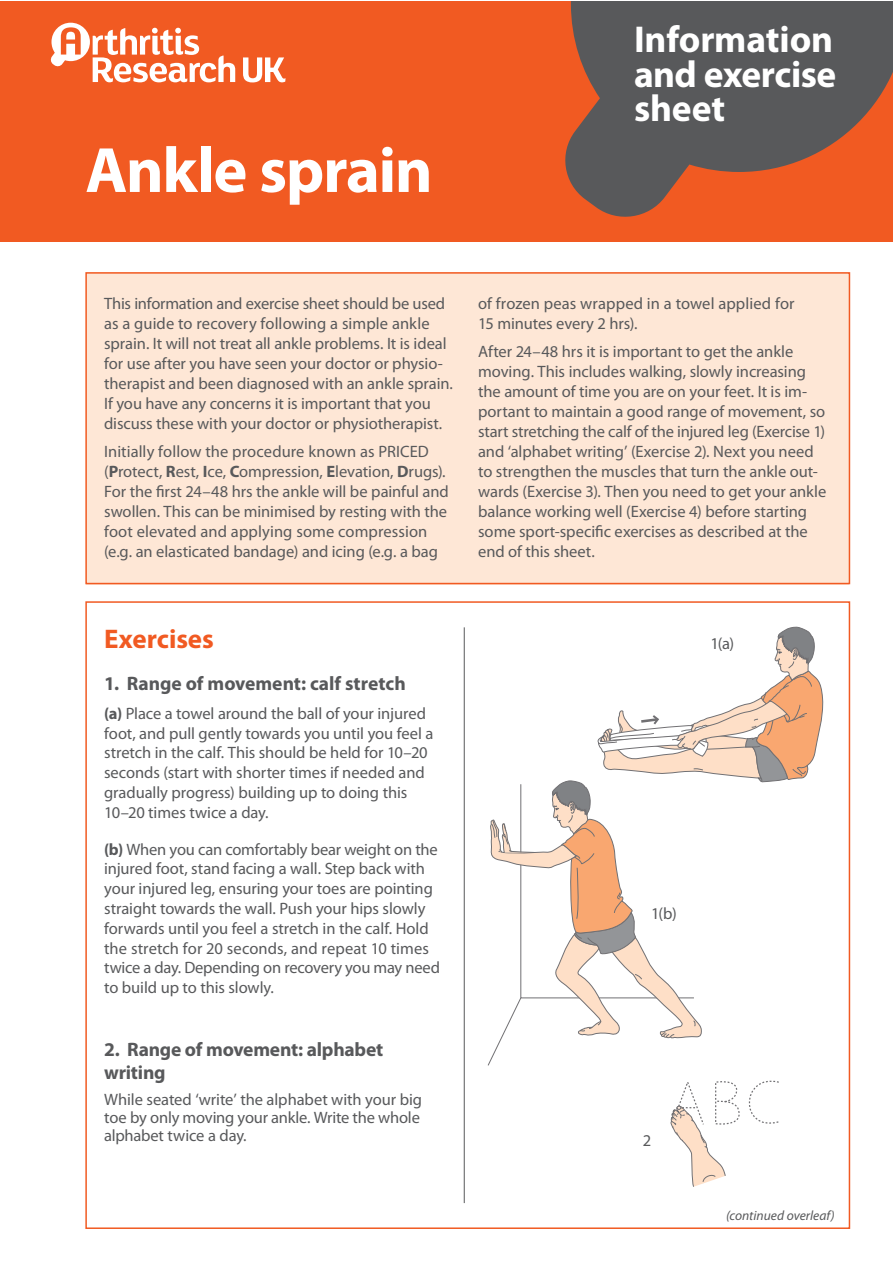
<style>
.page{position:relative;width:893px;height:1263px;background:#fff}
.page>*{position:absolute;margin:0;border:0;box-sizing:border-box;transform-origin:0 0}
.t1{font:700 64.5px "Myriad Pro";letter-spacing:-.02em;color:#fff}
.t2{font:700 37.5px/34.5px "Myriad Pro";letter-spacing:-.005em;color:#fff;text-align:justify}
.t3{font:700 27px "Myriad Pro";color:#f15a22}
.t4{font:700 19.5px/22.5px "Myriad Pro";letter-spacing:-.01em;color:#58595b}
.t5{font:16.5px/20.1px "Myriad Pro";letter-spacing:-.005em;color:#58595b}
.t6{font:italic 13.5px "Myriad Pro";color:#58595b}
.s1{font-weight:700}
</style>
<div class="page">
<div style="left:86px;top:272px;width:763px;height:312px;background:#fee7d6"></div>
<div style="left:85px;top:272px;width:765px;height:312px;border:2px solid #f15a22"></div>
<div style="left:0;top:1px;width:892px;height:241px;background:#f15a22"></div>
<svg style="left:51px;top:23px;width:235px;height:59px"></svg>
<svg style="left:565px;top:1px;width:327px;height:216px;fill:#58595b"></svg>
<hr style="left:464px;top:627px;width:1px;height:576px;background:#58595b">
<svg style="left:488px;top:627px;width:335px;height:438px"></svg>
<svg style="left:671px;top:1080px;width:108px;height:107px"></svg>
<h1 class="t1" style="left:85px;top:134px;width:349px">Ankle sprain</h1>
<h2 class="t2" style="left:634px;top:23px;width:204px">Information and exercise sheet</h2>
<p class="t5" style="left:104px;top:293px;width:350px">This information and exercise sheet should be used as a guide to recovery following a simple ankle sprain. It will not treat all ankle problems. It is ideal for use after you have seen your doctor or physio&shy;therapist and been diagnosed with an ankle sprain.<br>If you have any concerns it is important that you discuss these with your doctor or physiotherapist.</p>
<p class="t5" style="left:104px;top:442px;width:346px">Initially follow the procedure known as PRICED (<span class="s1">P</span>rotect, <span class="s1">R</span>est, <span class="s1">I</span>ce, <span class="s1">C</span>ompression, <span class="s1">E</span>levation, <span class="s1">D</span>rugs).<br>For the first 24–48 hrs the ankle will be painful and swollen. This can be minimised by resting with the foot elevated and applying some compression (e.g. an elasticated bandage) and icing (e.g. a bag</p>
<p class="t5" style="left:478px;top:293px;width:318px">of frozen peas wrapped in a towel applied for<br>15 minutes every 2 hrs).</p>
<p class="t5" style="left:478px;top:342px;width:350px">After 24–48 hrs it is important to get the ankle moving. This includes walking, slowly increasing the amount of time you are on your feet. It is im&shy;portant to maintain a good range of movement, so start stretching the calf of the injured leg (Exercise 1) and ‘alphabet writing’ (Exercise 2). Next you need to strengthen the muscles that turn the ankle out&shy;wards (Exercise 3). Then you need to get your ankle balance working well (Exercise 4) before starting some sport-specific exercises as described at the end of this sheet.</p>
<h3 class="t3" style="left:104px;top:623px;width:111px">Exercises</h3>
<p class="t4" style="left:104px;top:673px;width:303px">1. Range of movement: calf stretch</p>
<p class="t5" style="left:104px;top:704px;width:331px"><span class="s1">(a)</span> Place a towel around the ball of your injured foot, and pull gently towards you until you feel a stretch in the calf. This should be held for 10–20 seconds (start with shorter times if needed and gradually progress) building up to doing this 10–20 times twice a day.</p>
<p class="t5" style="left:104px;top:839px;width:337px"><span class="s1">(b)</span> When you can comfortably bear weight on the injured foot, stand facing a wall. Step back with your injured leg, ensuring your toes are pointing straight towards the wall. Push your hips slowly forwards until you feel a stretch in the calf. Hold the stretch for 20 seconds, and repeat 10 times twice a day. Depending on recovery you may need to build up to this slowly.</p>
<p class="t4" style="left:104px;top:1039px;width:281px">2. Range of movement: alphabet writing</p>
<p class="t5" style="left:104px;top:1091px;width:319px;line-height:18px">While seated ‘write’ the alphabet with your big toe by only moving your ankle. Write the whole alphabet twice a day.</p>
<p class="t5" style="left:710px;top:634px;width:25px">1(a)</p>
<p class="t5" style="left:651px;top:904px;width:27px">1(b)</p>
<p class="t5" style="left:643px;top:1131px;width:10px">2</p>
<p class="t6" style="left:726px;top:1208px;width:110px">(continued overleaf)</p>
</div>
